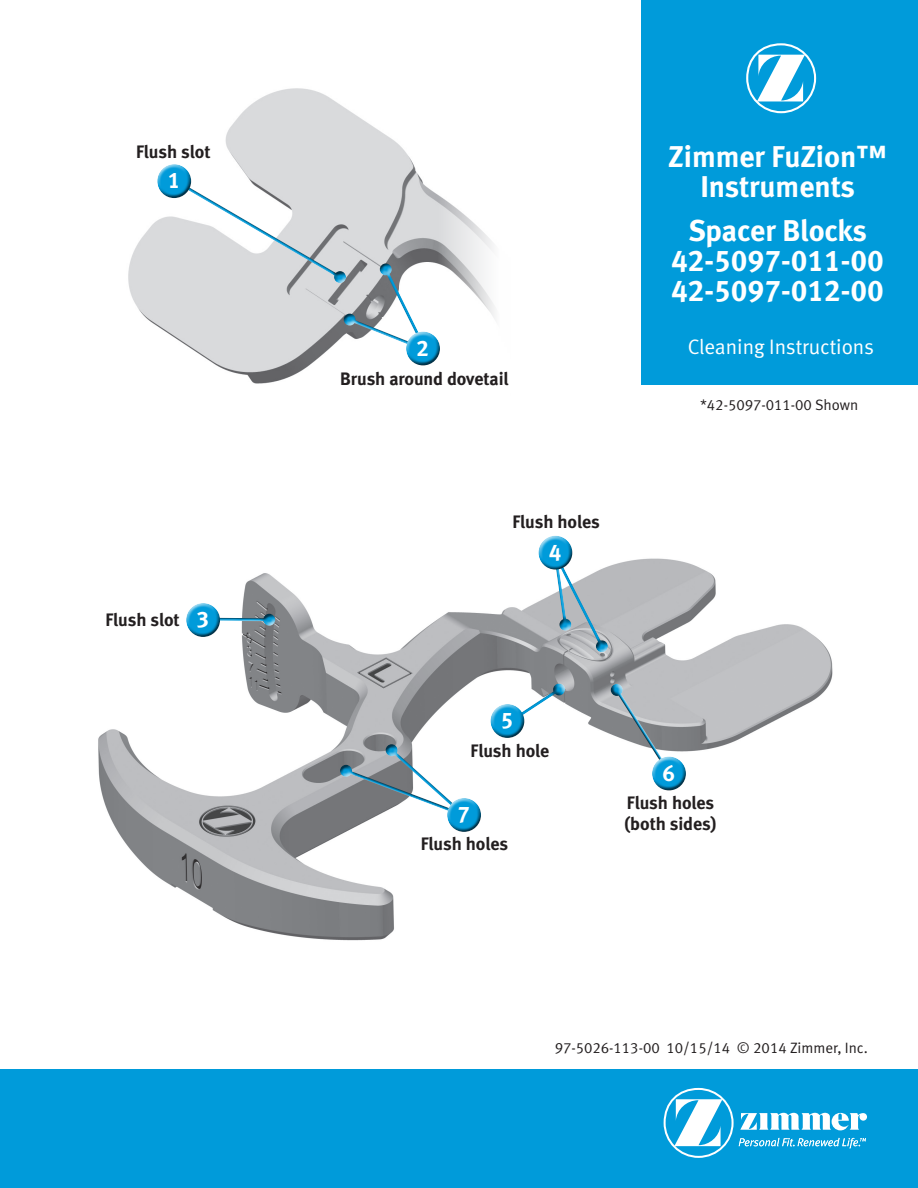
<style>
.page{position:relative;width:918px;height:1188px;background:#fff}
.page>*{position:absolute;margin:0;border:0;box-sizing:border-box;transform-origin:0 0}
.t1{font:30px/30px "Meta Bold LF";color:#fff;text-align:center}
.t2{font:22.5px "Meta Bold LF";color:#fff}
.t3{font:21px "Meta Normal LF";color:#fff}
.t4{font:18px/21px "Meta Bold LF";color:#231f20}
.t5{font:15px "Meta Normal LF";color:#231f20}
</style>
<div class="page">
<div style="left:0;top:1070px;width:918px;height:118px;background:#009bda"></div>
<svg style="left:664px;top:1088px;width:203px;height:70px"></svg>
<img style="left:98px;top:558px;width:735px;height:383px">
<div style="left:557px;top:554px;width:52px;height:101px;background:#fff;opacity:.75"></div>
<div style="left:552px;top:553px;width:57px;height:99px;background:#231f20;opacity:.75"></div>
<div style="left:338px;top:745px;width:128px;height:74px;background:#fff;opacity:.75"></div>
<div style="left:338px;top:743px;width:128px;height:70px;background:#231f20;opacity:.75"></div>
<div style="left:538px;top:533px;width:35px;height:30px;background:#fff;opacity:.75"></div>
<div style="left:538px;top:541px;width:37px;height:30px;background:#231f20;opacity:.75"></div>
<div style="left:200px;top:616px;width:76px;height:12px;background:#fff;opacity:.75"></div>
<div style="left:200px;top:613px;width:76px;height:9px;background:#231f20;opacity:.75"></div>
<div style="left:513px;top:683px;width:55px;height:43px;background:#fff;opacity:.75"></div>
<div style="left:506px;top:683px;width:59px;height:43px;background:#231f20;opacity:.75"></div>
<div style="left:610px;top:683px;width:63px;height:95px;background:#231f20;opacity:.75"></div>
<div style="left:185px;top:601px;width:36px;height:29px;background:#fff;opacity:.75"></div>
<div style="left:185px;top:608px;width:38px;height:30px;background:#231f20;opacity:.75"></div>
<div style="left:490px;top:701px;width:35px;height:30px;background:#fff;opacity:.75"></div>
<div style="left:490px;top:709px;width:37px;height:30px;background:#231f20;opacity:.75"></div>
<div style="left:651px;top:754px;width:36px;height:30px;background:#fff;opacity:.75"></div>
<div style="left:651px;top:762px;width:38px;height:30px;background:#231f20;opacity:.75"></div>
<div style="left:446px;top:795px;width:36px;height:30px;background:#fff;opacity:.75"></div>
<div style="left:446px;top:803px;width:38px;height:30px;background:#231f20;opacity:.75"></div>
<img style="left:128px;top:88px;width:367px;height:296px">
<svg style="left:171px;top:179px;width:259px;height:176px;background:#cccfd2"></svg>
<div style="left:171px;top:179px;width:175px;height:104px;background:#231f20;opacity:.75"></div>
<div style="left:157px;top:162px;width:35px;height:29px;background:#fff;opacity:.75"></div>
<div style="left:157px;top:169px;width:37px;height:30px;background:#231f20;opacity:.75"></div>
<div style="left:405px;top:329px;width:36px;height:30px;background:#fff;opacity:.75"></div>
<div style="left:405px;top:337px;width:38px;height:30px;background:#231f20;opacity:.75"></div>
<div style="left:642px;top:0;width:276px;height:384px;background:#009bda"></div>
<svg style="left:746px;top:43px;width:70px;height:70px"></svg>
<p class="t4" style="left:136px;top:141px;width:76px">Flush slot</p>
<p class="t2" style="left:168px;top:167px;width:14px">1</p>
<p class="t4" style="left:105px;top:609px;width:76px">Flush slot</p>
<p class="t2" style="left:197px;top:606px;width:14px">3</p>
<p class="t2" style="left:417px;top:335px;width:14px">2</p>
<p class="t4" style="left:340px;top:369px;width:170px">Brush around dovetail</p>
<p class="t4" style="left:512px;top:511px;width:89px">Flush holes</p>
<p class="t2" style="left:549px;top:539px;width:14px">4</p>
<h1 class="t1" style="left:668px;top:142px;width:220px">Zimmer FuZion™<br>Instruments</h1>
<h1 class="t1" style="left:671px;top:215px;width:214px">Spacer Blocks<br>42-5097-011-00<br>42-5097-012-00</h1>
<p class="t3" style="left:688px;top:334px;width:188px">Cleaning Instructions</p>
<p class="t5" style="left:700px;top:396px;width:160px">*42-5097-011-00 Shown</p>
<p class="t2" style="left:501px;top:707px;width:14px">5</p>
<p class="t4" style="left:471px;top:740px;width:80px">Flush hole</p>
<p class="t2" style="left:458px;top:801px;width:14px">7</p>
<p class="t4" style="left:421px;top:833px;width:89px">Flush holes</p>
<p class="t2" style="left:662px;top:760px;width:14px">6</p>
<p class="t4" style="left:625px;top:792px;width:93px">Flush holes (both sides)</p>
<p class="t5" style="left:555px;top:1039px;width:315px">97-5026-113-00 10/15/14 © 2014 Zimmer, Inc.</p>
</div>
